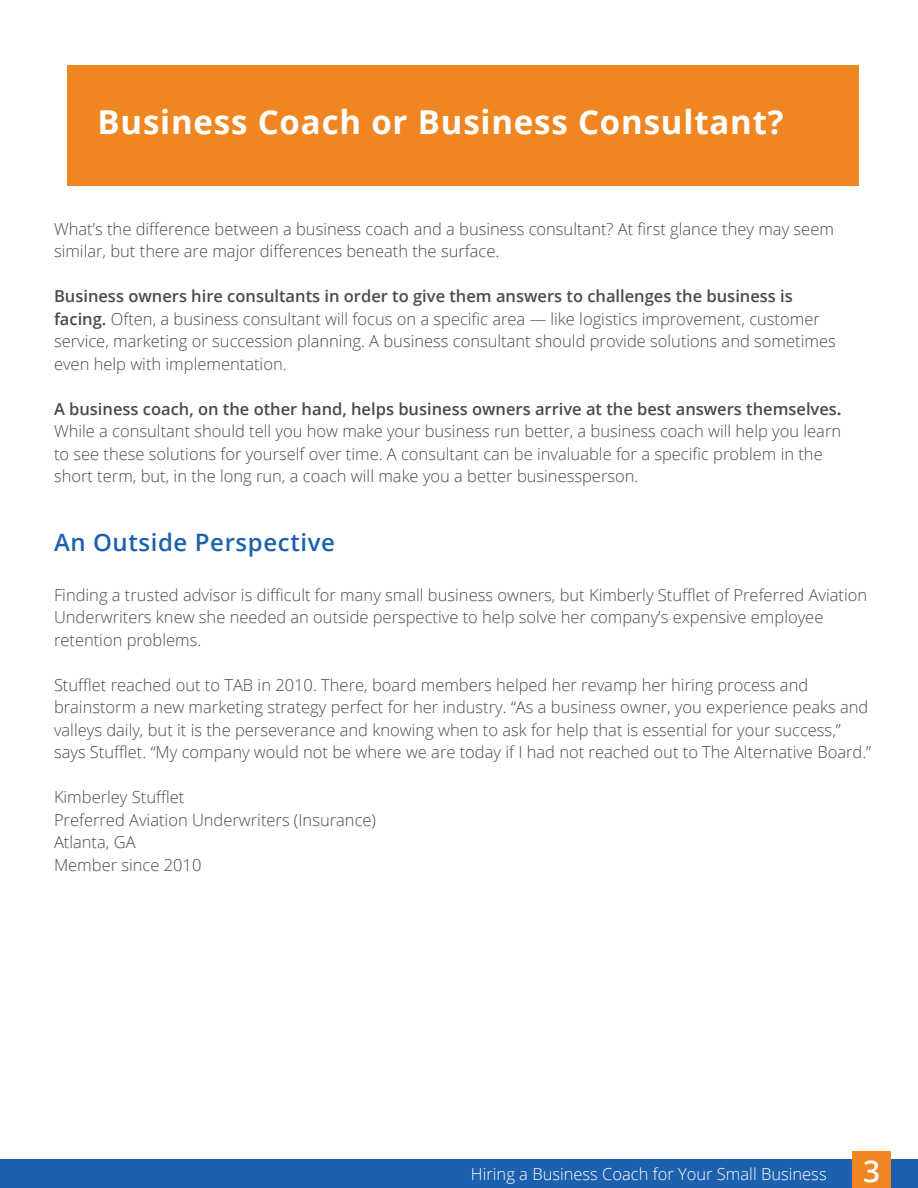
<style>
.page{position:relative;width:918px;height:1188px;background:#fff}
.page>*{position:absolute;margin:0;border:0;box-sizing:border-box;transform-origin:0 0}
.t1{font:700 33px "Open Sans";letter-spacing:.025em;color:#fff}
.t2{font:600 24px "Open Sans";letter-spacing:.025em;color:#1d61ae}
.t3{font:300 16.5px/22.5px "Open Sans";color:#4a4a4d}
.t4{font:300 16.5px "Open Sans";color:#fff}
.s1{font-weight:600}
.s2{font-weight:700}
.s3{font-weight:600;font-size:30px}
</style>
<div class="page">
<div style="left:0;top:1160px;width:918px;height:28px;background:#1d61ae"></div>
<div style="left:853px;top:1151px;width:38px;height:37px;background:#f08621"></div>
<div style="left:67px;top:65px;width:791px;height:121px;background:#f08621"></div>
<h1 class="t1" style="left:98px;top:99px;width:688px">Business Coach or Business Consultant?</h1>
<p class="t3" style="left:54px;top:217px;width:781px">What’s the difference between a business coach and a business consultant? At first glance they may seem similar, but there are major differences beneath the surface.</p>
<p class="t3" style="left:54px;top:284px;width:783px"><span class="s1">Business owners hire consultants in order to give them answers to challenges the business is facing.</span> Often, a business consultant will focus on a specific area — like logistics improvement, customer service, marketing or succession planning. A business consultant should provide solutions and sometimes even help with implementation.</p>
<p class="t3" style="left:54px;top:397px;width:789px"><span class="s1">A business coach, on the other hand, helps business owners arrive at the best answers themselves</span><span class="s2">.<br></span>While a consultant should tell you how make your business run better, a business coach will help you learn to see these solutions for yourself over time. A consultant can be invaluable for a specific problem in the short term, but, in the long run, a coach will make you a better businessperson.</p>
<h2 class="t2" style="left:54px;top:526px;width:282px">An Outside Perspective</h2>
<p class="t3" style="left:54px;top:583px;width:815px">Finding a trusted advisor is difficult for many small business owners, but Kimberly Stufflet of Preferred Aviation<br>Underwriters knew she needed an outside perspective to help solve her company’s expensive employee retention problems.</p>
<p class="t3" style="left:54px;top:673px;width:819px">Stufflet reached out to TAB in 2010. There, board members helped her revamp her hiring process and brainstorm a new marketing strategy perfect for her industry. “As a business owner, you experience peaks and valleys daily, but it is the perseverance and knowing when to ask for help that is essential for your success,” says Stufflet. “My company would not be where we are today if I had not reached out to The Alternative Board.”</p>
<p class="t3" style="left:54px;top:786px;width:324px">Kimberley Stufflet<br>Preferred Aviation Underwriters (Insurance)<br>Atlanta, GA<br>Member since 2010</p>
<p class="t4" style="left:471px;top:1163px;width:411px">Hiring a Business Coach for Your Small Business <span class="s3">3</span></p>
</div>
